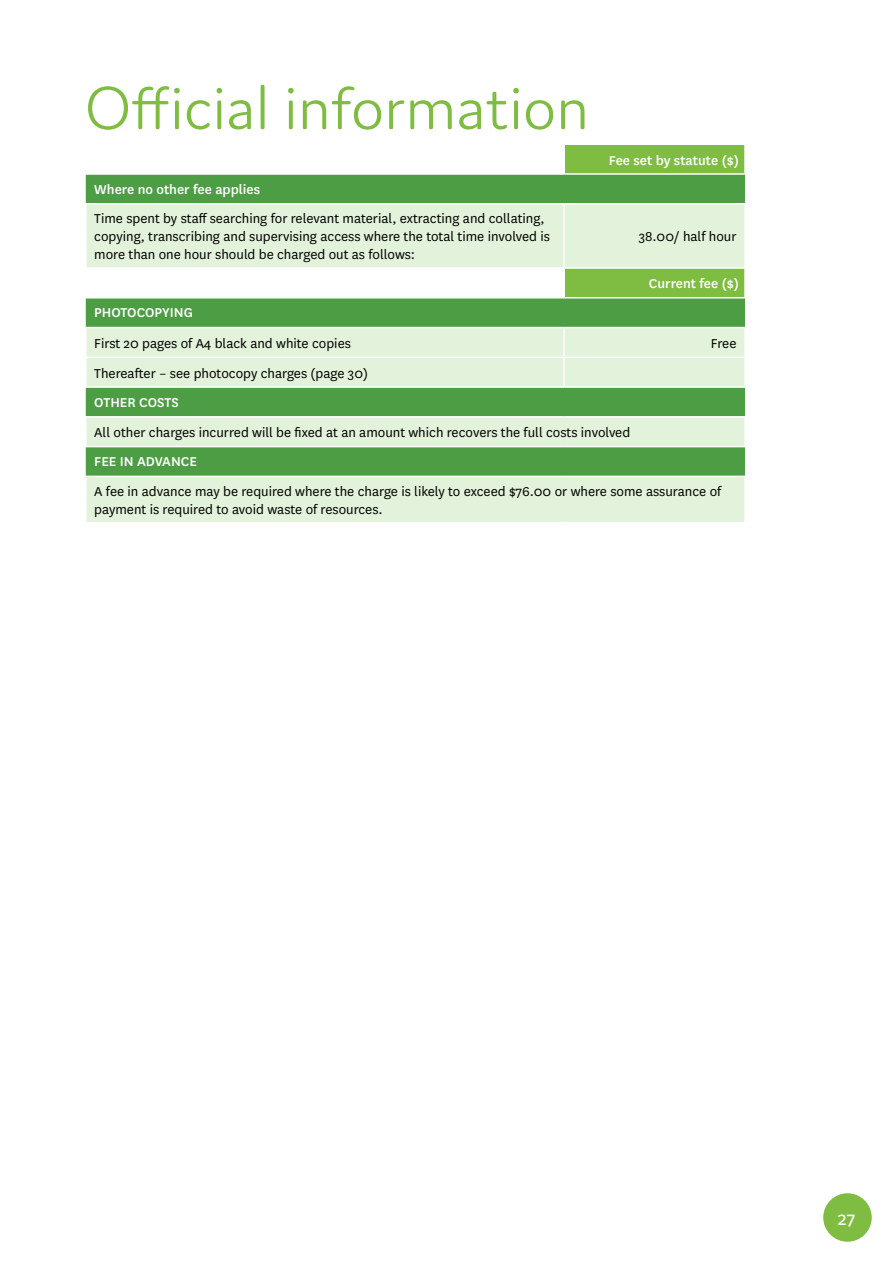
<style>
.page{position:relative;width:893px;height:1263px;background:#fff}
.page>*{position:absolute;margin:0;border:0;box-sizing:border-box;transform-origin:0 0}
.t1{font:300 64.5px "Domus";color:#7fbc42}
.t2{font:21px "Domus";color:#fff}
.t3{font:15px/18px "National";color:#000}
.t4{font:500 15px "National";color:#fff}
</style>
<div class="page">
<div style="left:565px;top:145px;width:179px;height:28px;background:#7fbc42"></div>
<div style="left:86px;top:175px;width:659px;height:28px;background:#4d9d45"></div>
<svg style="left:86px;top:204px;width:659px;height:318px;background:#b9dab0"></svg>
<hr style="left:744px;top:418px;width:2px;height:28px;background:#fff">
<hr style="left:744px;top:477px;width:2px;height:45px;background:#fff">
<hr style="left:563px;top:204px;width:2px;height:63px;background:#fff">
<hr style="left:563px;top:269px;width:2px;height:28px;background:#fff">
<hr style="left:563px;top:328px;width:2px;height:29px;background:#fff">
<hr style="left:85px;top:357px;width:479px;height:1px;background:#fff">
<hr style="left:564px;top:357px;width:182px;height:1px;background:#fff">
<hr style="left:563px;top:358px;width:2px;height:28px;background:#fff">
<hr style="left:85px;top:269px;width:2px;height:28px;background:#fff">
<hr style="left:744px;top:269px;width:2px;height:28px;background:#fff">
<hr style="left:85px;top:297px;width:479px;height:1px;background:#fff">
<hr style="left:564px;top:297px;width:182px;height:1px;background:#fff">
<hr style="left:85px;top:204px;width:2px;height:63px;background:#fff">
<hr style="left:744px;top:204px;width:2px;height:63px;background:#fff">
<hr style="left:85px;top:267px;width:479px;height:2px;background:#fff">
<hr style="left:564px;top:267px;width:182px;height:2px;background:#fff">
<hr style="left:85px;top:327px;width:479px;height:1px;background:#fff">
<hr style="left:85px;top:328px;width:2px;height:29px;background:#fff">
<hr style="left:564px;top:327px;width:182px;height:1px;background:#fff">
<hr style="left:744px;top:328px;width:2px;height:29px;background:#fff">
<hr style="left:85px;top:358px;width:2px;height:28px;background:#fff">
<hr style="left:744px;top:358px;width:2px;height:28px;background:#fff">
<hr style="left:85px;top:386px;width:479px;height:2px;background:#fff">
<hr style="left:564px;top:386px;width:182px;height:2px;background:#fff">
<hr style="left:85px;top:416px;width:479px;height:2px;background:#fff">
<hr style="left:85px;top:418px;width:2px;height:28px;background:#fff">
<hr style="left:564px;top:416px;width:182px;height:2px;background:#fff">
<hr style="left:85px;top:446px;width:479px;height:1px;background:#fff">
<hr style="left:564px;top:446px;width:182px;height:1px;background:#fff">
<hr style="left:85px;top:476px;width:479px;height:1px;background:#fff">
<hr style="left:85px;top:477px;width:2px;height:45px;background:#fff">
<hr style="left:564px;top:476px;width:182px;height:1px;background:#fff">
<div style="left:823px;top:1193px;width:49px;height:49px;background:#7fbc42;border-radius:50%"></div>
<h1 class="t1" style="left:85px;top:73px;width:506px">Official information</h1>
<p class="t4" style="left:94px;top:179px;width:167px">Where no other fee applies</p>
<p class="t3" style="left:94px;top:209px;width:457px">Time spent by staff searching for relevant material, extracting and collating, copying, transcribing and supervising access where the total time involved is more than one hour should be charged out as follows:</p>
<p class="t4" style="left:609px;top:150px;width:132px">Fee set by statute ($)</p>
<p class="t3" style="left:639px;top:227px;width:99px">38.00/ half hour</p>
<p class="t4" style="left:649px;top:274px;width:92px">Current fee ($)</p>
<p class="t4" style="left:94px;top:303px;width:100px">PHOTOCOPYING</p>
<p class="t3" style="left:94px;top:334px;width:258px">First 20 pages of A4 black and white copies</p>
<p class="t3" style="left:711px;top:334px;width:27px">Free</p>
<p class="t3" style="left:94px;top:363px;width:275px">Thereafter – see photocopy charges (page 30)</p>
<p class="t4" style="left:94px;top:392px;width:86px">OTHER COSTS</p>
<p class="t3" style="left:94px;top:423px;width:537px">All other charges incurred will be fixed at an amount which recovers the full costs involved</p>
<p class="t4" style="left:94px;top:451px;width:104px">FEE IN ADVANCE</p>
<p class="t3" style="left:94px;top:482px;width:628px">A fee in advance may be required where the charge is likely to exceed $76.00 or where some assurance of payment is required to avoid waste of resources.</p>
<h2 class="t2" style="left:837px;top:1206px;width:20px">27</h2>
</div>
